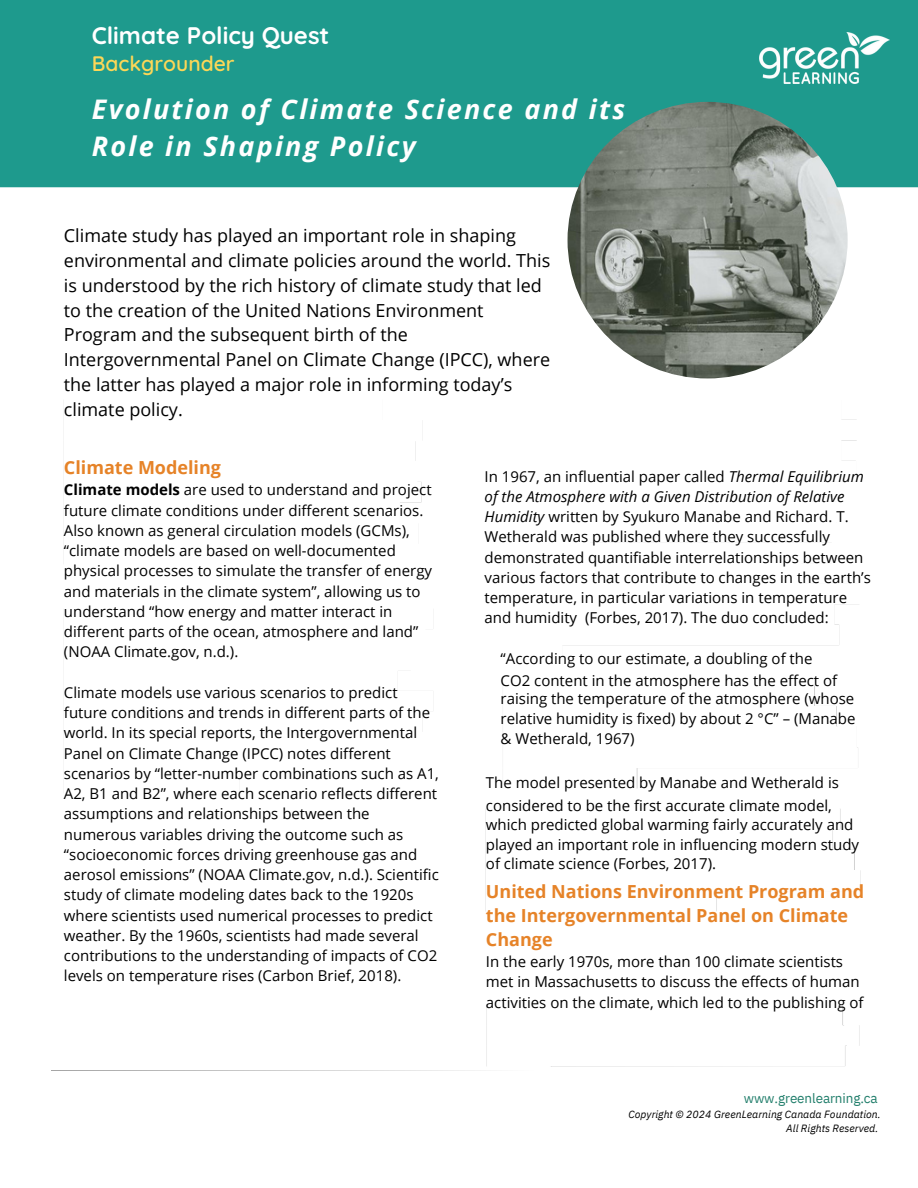
<style>
.page{position:relative;width:918px;height:1188px;background:#fff}
.page>*{position:absolute;margin:0;border:0;box-sizing:border-box;transform-origin:0 0}
.t1{font:italic 700 27px/37.2px "Open Sans";letter-spacing:.085em;color:#fff}
.t2{font:700 24px "Quicksand";color:#fff}
.t3{font:600 21px "Quicksand";color:#fcd757}
.t4{font:18px/24.8px "Open Sans";color:#000}
.t5{font:700 18px/23.7px "Open Sans";color:#e68328}
.t6{font:15px/20.2px "Open Sans";color:#000}
.t7{font:13.5px "IBM Plex Sans";letter-spacing:-.01em;color:#217e6b}
.t8{font:italic 10.5px/13.5px "IBM Plex Sans";letter-spacing:.005em;color:#000;text-align:right}
.s1{font-weight:700}
.s2{font-style:italic}
</style>
<div class="page">
<svg style="left:51px;top:1070px;width:427px;height:1px"></svg>
<img style="left:485px;top:809px;width:376px;height:102px">
<div style="left:0;top:0;width:918px;height:187px;background:#1e9a8d"></div>
<img style="left:760px;top:33px;width:129px;height:50px">
<img style="left:568px;top:102px;width:279px;height:276px;border-radius:50%">
<p class="t2" style="left:92px;top:20px;width:239px">Climate Policy Quest</p>
<h5 class="t3" style="left:92px;top:50px;width:144px">Backgrounder</h5>
<h5 class="t1" style="left:92px;top:90px;width:535px">Evolution of Climate Science and its<br>Role in Shaping Policy</h5>
<h5 class="t4" style="left:64px;top:223px;width:488px">Climate study has played an important role in shaping environmental and climate policies around the world. This is understood by the rich history of climate study that led to the creation of the United Nations Environment Program and the subsequent birth of the Intergovernmental Panel on Climate Change (IPCC), where the latter has played a major role in informing today’s climate policy.</h5>
<p class="t5" style="left:64px;top:455px;width:159px">Climate Modeling</p>
<p class="t6" style="left:64px;top:479px;width:370px"><span class="s1">Climate models</span> are used to understand and project future climate conditions under different scenarios.<br>Also known as general circulation models (GCMs), “climate models are based on well-documented physical processes to simulate the transfer of energy and materials in the climate system”, allowing us to understand “how energy and matter interact in</p>
<p class="t6" style="left:64px;top:621px;width:356px">different parts of the ocean, atmosphere and land” (NOAA Climate.gov, n.d.).</p>
<p class="t6" style="left:64px;top:682px;width:377px">Climate models use various scenarios to predict future conditions and trends in different parts of the world. In its special reports, the Intergovernmental Panel on Climate Change (IPCC) notes different scenarios by “letter-number combinations such as A1, A2, B1 and B2”, where each scenario reflects different assumptions and relationships between the</p>
<p class="t6" style="left:64px;top:824px;width:376px">numerous variables driving the outcome such as “socioeconomic forces driving greenhouse gas and aerosol emissions” (NOAA Climate.gov, n.d.). Scientific study of climate modeling dates back to the 1920s where scientists used numerical processes to predict weather. By the 1960s, scientists had made several contributions to the understanding of impacts of CO2 levels on temperature rises (Carbon Brief, 2018).</p>
<p class="t6" style="left:485px;top:466px;width:388px">In 1967, an influential paper called <span class="s2">Thermal Equilibrium of the Atmosphere with a Given Distribution of Relative Humidity</span> written by Syukuro Manabe and Richard. T.<br>Wetherald was published where they successfully demonstrated quantifiable interrelationships between various factors that contribute to changes in the earth’s temperature, in particular variations in temperature and humidity (Forbes, 2017). The duo concluded:</p>
<p class="t6" style="left:501px;top:647px;width:338px;line-height:22.5px">“According to our estimate, a doubling of the<br>CO2 content in the atmosphere has the effect of</p>
<p class="t6" style="left:501px;top:689px;width:356px;line-height:19.2px">raising the temperature of the atmosphere (whose relative humidity is fixed) by about 2 °C” – (Manabe</p>
<h4 class="t6" style="left:501px;top:728px;width:136px">&amp; Wetherald, 1967)</h4>
<p class="t6" style="left:486px;top:771px;width:355px;line-height:22.5px">The model presented by Manabe and Wetherald is considered to be the first accurate climate model,</p>
<p class="t6" style="left:486px;top:814px;width:375px;line-height:19.6px">which predicted global warming fairly accurately and played an important role in influencing modern study of climate science (Forbes, 2017).</p>
<p class="t5" style="left:486px;top:880px;width:380px">United Nations Environment Program and the Intergovernmental Panel on Climate<br>Change</p>
<p class="t6" style="left:486px;top:951px;width:375px">In the early 1970s, more than 100 climate scientists met in Massachusetts to discuss the effects of human</p>
<p class="t6" style="left:486px;top:992px;width:379px">activities on the climate, which led to the publishing of</p>
<h2 class="t7" style="left:744px;top:1089px;width:136px">www.greenlearning.ca</h2>
<h3 class="t8" style="left:628px;top:1108px;width:254px">Copyright © 2024 GreenLearning Canada Foundation.<br>All Rights Reserved.</h3>
</div>
